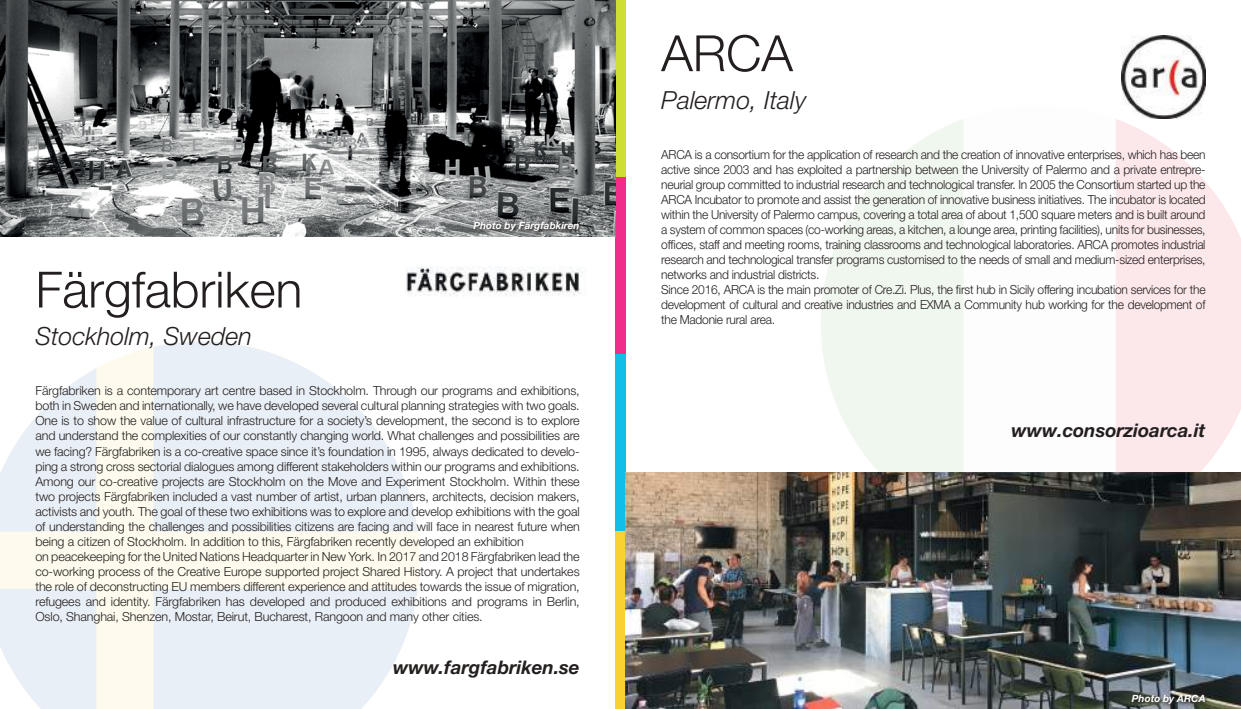
<style>
.page{position:relative;width:1241px;height:709px;background:#fff}
.page>*{position:absolute;margin:0;border:0;box-sizing:border-box;transform-origin:0 0}
.t1{font:300 50px "Helvetica Neue LT Pro";color:#241f1f}
.t2{font:italic 300 25px "Helvetica Neue LT Pro";color:#241f1f}
.t3{font:italic 700 18.75px "Helvetica Neue LT Pro";color:#241f1f}
.t4{font:300 12.5px/15px "Helvetica Neue LT Pro";letter-spacing:-.01em;color:#241f1f}
.t5{font:300 12.5px/15px "Helvetica Neue LT Pro";letter-spacing:-.01em;color:#241f1f;scale:.96 1}
.t6{font:italic 700 10px "Helvetica Neue LT Pro";color:#fff}
</style>
<div class="page">
<svg style="left:0;top:347px;width:419px;height:362px;background:#fdfbef"></svg>
<svg style="left:153px;top:341px;width:265px;height:190px;fill:#e9eff6"></svg>
<svg style="left:0;top:368px;width:96px;height:163px"></svg>
<svg style="left:0;top:588px;width:96px;height:121px;background:#ebf0f6"></svg>
<svg style="left:153px;top:588px;width:265px;height:121px;background:#eaf0f6"></svg>
<div style="left:615px;top:0;width:10px;height:177px;background:#cede34"></div>
<div style="left:615px;top:177px;width:10px;height:177px;background:#f02d8b"></div>
<div style="left:615px;top:354px;width:10px;height:177px;background:#11bde9"></div>
<div style="left:615px;top:531px;width:10px;height:178px;background:#f9d131"></div>
<img style="left:0;top:0;width:615px;height:236px">
<img style="left:406px;top:266px;width:177px;height:31px">
<svg style="left:471px;top:219px;width:112px;height:17px;background:#747676"></svg>
<img style="left:625px;top:472px;width:615px;height:237px">
<svg style="left:1129px;top:692px;width:80px;height:16px"></svg>
<svg style="left:1116px;top:119px;width:124px;height:353px;background:#fcebed"></svg>
<svg style="left:821px;top:119px;width:142px;height:353px;fill:#f0f7ee"></svg>
<img style="left:1121px;top:35px;width:84px;height:84px">
<p class="t6" style="left:473px;top:219px;width:108px">Photo by Färgfabkiren</p>
<h1 class="t1" style="left:35px;top:259px;width:268px">Färgfabriken</h1>
<h2 class="t2" style="left:35px;top:321px;width:218px">Stockholm, Sweden</h2>
<p class="t4" style="left:35px;top:383px;width:545px">Färgfabriken is a contemporary art centre based in Stockholm. Through our programs and exhibitions, both in Sweden and internationally, we have developed several cultural planning strategies with two goals.<br>One is to show the value of cultural infrastructure for a society’s development, the second is to explore and understand the complexities of our constantly changing world. What challenges and possibilities are we facing? Färgfabriken is a co-creative space since it’s foundation in 1995, always dedicated to develo&shy;ping a strong cross sectorial dialogues among different stakeholders within our programs and exhibitions.<br>Among our co-creative projects are Stockholm on the Move and Experiment Stockholm. Within these two projects Färgfabriken included a vast number of artist, urban planners, architects, decision makers, activists and youth. The goal of these two exhibitions was to explore and develop exhibitions with the goal of understanding the challenges and possibilities citizens are facing and will face in nearest future when being a citizen of Stockholm. In addition to this, Färgfabriken recently developed an exhibition<br>on peacekeeping for the United Nations Headquarter in New York. In 2017 and 2018 Färgfabriken lead the co-working process of the Creative Europe supported project Shared History. A project that undertakes the role of deconstructing EU members different experience and attitudes towards the issue of migration, refugees and identity. Färgfabriken has developed and produced exhibitions and programs in Berlin, Oslo, Shanghai, Shenzen, Mostar, Beirut, Bucharest, Rangoon and many other cities.</p>
<h3 class="t3" style="left:393px;top:655px;width:188px">www.fargfabriken.se</h3>
<h1 class="t1" style="left:661px;top:23px;width:133px">ARCA</h1>
<h2 class="t2" style="left:661px;top:85px;width:146px">Palermo, Italy</h2>
<p class="t5" style="left:661px;top:147px;width:568px">ARCA is a consortium for the application of research and the creation of innovative enterprises, which has been active since 2003 and has exploited a partnership between the University of Palermo and a private entrepre&shy;neurial group committed to industrial research and technological transfer. In 2005 the Consortium started up the ARCA Incubator to promote and assist the generation of innovative business initiatives. The incubator is located within the University of Palermo campus, covering a total area of about 1,500 square meters and is built around a system of common spaces (co-working areas, a kitchen, a lounge area, printing facilities), units for businesses, offices, staff and meeting rooms, training classrooms and technological laboratories. ARCA promotes industrial research and technological transfer programs customised to the needs of small and medium-sized enterprises, networks and industrial districts.<br>Since 2016, ARCA is the main promoter of Cre.Zi. Plus, the first hub in Sicily offering incubation services for the development of cultural and creative industries and EXMA a Community hub working for the development of the Madonie rural area.</p>
<h3 class="t3" style="left:1011px;top:419px;width:195px">www.consorzioarca.it</h3>
<p class="t6" style="left:1131px;top:692px;width:75px">Photo by ARCA</p>
</div>
